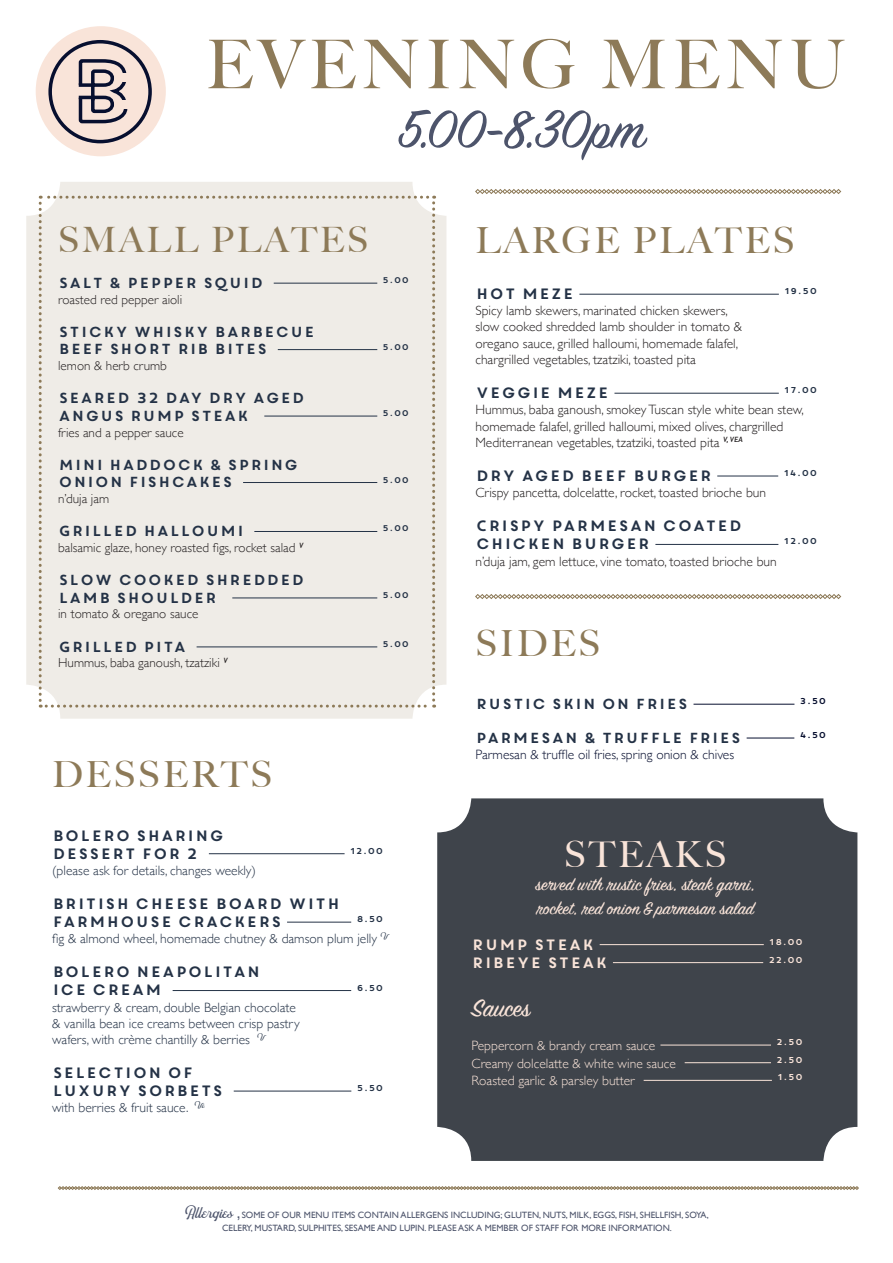
<style>
.page{position:relative;width:893px;height:1263px;background:#fff}
.page>*{position:absolute;margin:0;border:0;box-sizing:border-box;transform-origin:0 0}
.t1{font:500 67.35px "Big Caslon";letter-spacing:.075em;color:#8d7a58}
.t2{font:59.4px "Sign Painter House Script";color:#4d546b}
.t3{font:500 36px "Big Caslon";letter-spacing:.075em;color:#8d7a58}
.t4{font:500 36px "Big Caslon";letter-spacing:.075em;color:#f9e4d9}
.t5{font:500 34.95px "Big Caslon";letter-spacing:.075em;color:#8d7a58}
.t6{font:27px "Sign Painter House Script";letter-spacing:-.005em;color:#f9e4d9}
.t7{font:19.5px/23.4px "Sign Painter House Script";color:#f9e4d9}
.t8{font:15px/18px "Core Circus";color:#243246}
.t9{font:15px "Core Circus";color:#f9e4d9}
.t10{font:14.55px/17.5px "Core Circus";color:#243246}
.t11{font:300 13.5px/16.2px "Gill Sans";color:#231f20}
.t12{font:300 13.5px/16.2px "Gill Sans";color:#243246}
.t13{font:300 13.5px "Gill Sans";color:#f9e4d9}
.t14{font:300 13.5px "Gill Sans";color:#070f2f}
.t15{font:300 13.05px "Gill Sans";color:#231f20}
.t16{font:9.15px/12.8px "Gill Sans";color:#4d546b;text-align:center}
.t17{font:8.55px "Core Circus";color:#243246}
.t18{font:8.55px "Core Circus";color:#f9e4d9}
.t19{font:8.55px "Core Circus";color:#070f2f}
.t20{font:8.4px "Core Circus";color:#243246}
.s1{font-family:"Bouchers Script";font-size:15.6px}
</style>
<div class="page">
<div style="left:26px;top:182px;width:420px;height:537px;background:#efece7;border-radius:34px"></div>
<svg style="left:39px;top:196px;width:396px;height:512px"></svg>
<svg style="left:475px;top:189px;width:366px;height:5px"></svg>
<svg style="left:475px;top:594px;width:366px;height:5px"></svg>
<hr style="left:274px;top:283px;width:103px;height:1px;background:#243246">
<hr style="left:278px;top:349px;width:99px;height:1px;background:#243246">
<hr style="left:264px;top:416px;width:113px;height:1px;background:#243246">
<hr style="left:243px;top:482px;width:134px;height:1px;background:#243246">
<hr style="left:254px;top:531px;width:123px;height:1px;background:#243246">
<hr style="left:232px;top:598px;width:145px;height:1px;background:#243246">
<hr style="left:197px;top:647px;width:180px;height:1px;background:#243246">
<hr style="left:579px;top:294px;width:200px;height:1px;background:#243246">
<hr style="left:614px;top:393px;width:165px;height:1px;background:#243246">
<hr style="left:717px;top:476px;width:61px;height:1px;background:#243246">
<hr style="left:655px;top:544px;width:123px;height:1px;background:#243246">
<hr style="left:693px;top:704px;width:101px;height:1px;background:#070f2f">
<hr style="left:747px;top:738px;width:47px;height:1px;background:#070f2f">
<div style="left:36px;top:26px;width:130px;height:130px;background:#f9e4d9;border-radius:50%"></div>
<div style="left:48px;top:40px;width:104px;height:103px;border:4px solid #070f2f;border-radius:50%"></div>
<svg style="left:78px;top:59px;width:50px;height:65px"></svg>
<div style="left:118px;top:73px;width:12px;height:9px;background:#f9e4d9"></div>
<div style="left:118px;top:100px;width:12px;height:9px;background:#f9e4d9"></div>
<svg style="left:58px;top:1186px;width:801px;height:4px;background:#b7ac97"></svg>
<hr style="left:209px;top:853px;width:136px;height:1px;background:#243246">
<hr style="left:287px;top:922px;width:64px;height:1px;background:#243246">
<hr style="left:173px;top:990px;width:178px;height:1px;background:#243246">
<hr style="left:234px;top:1091px;width:117px;height:1px;background:#243246">
<div style="left:437px;top:798px;width:420px;height:363px;background:#3f444b;border-radius:34px"></div>
<hr style="left:600px;top:944px;width:164px;height:1px;background:#f9e4d9">
<hr style="left:613px;top:962px;width:150px;height:1px;background:#f9e4d9">
<hr style="left:660px;top:1045px;width:111px;height:1px;background:#f9e4d9">
<hr style="left:685px;top:1062px;width:86px;height:1px;background:#f9e4d9">
<hr style="left:644px;top:1080px;width:128px;height:1px;background:#f9e4d9">
<p class="t1" style="left:206px;top:9px;width:641px">EVENING MENU</p>
<p class="t2" style="left:398px;top:93px;width:249px">5.00-8.30pm</p>
<p class="t5" style="left:58px;top:211px;width:312px">SMALL PLATES</p>
<p class="t10" style="left:58px;top:273px;width:207px">SALT &amp; PEPPER SQUID</p>
<p class="t20" style="left:382px;top:274px;width:29px">5.00</p>
<p class="t15" style="left:58px;top:289px;width:126px">roasted red pepper aioli</p>
<p class="t10" style="left:58px;top:322px;width:259px">STICKY WHISKY BARBECUE<br>BEEF SHORT RIB BITES</p>
<p class="t20" style="left:382px;top:341px;width:29px">5.00</p>
<p class="t15" style="left:58px;top:355px;width:110px">lemon &amp; herb crumb</p>
<p class="t10" style="left:58px;top:389px;width:249px">SEARED 32 DAY DRY AGED<br>ANGUS RUMP STEAK</p>
<p class="t15" style="left:58px;top:422px;width:127px">fries and a pepper sauce</p>
<p class="t10" style="left:58px;top:455px;width:242px">MINI HADDOCK &amp; SPRING<br>ONION FISHCAKES</p>
<p class="t20" style="left:382px;top:407px;width:29px">5.00</p>
<p class="t20" style="left:382px;top:474px;width:29px">5.00</p>
<p class="t15" style="left:58px;top:488px;width:52px">n’duja jam</p>
<p class="t10" style="left:58px;top:522px;width:188px">GRILLED HALLOUMI</p>
<p class="t20" style="left:382px;top:523px;width:29px">5.00</p>
<p class="t15" style="left:58px;top:537px;width:247px">balsamic glaze, honey roasted figs, rocket salad <sup>V</sup></p>
<p class="t10" style="left:58px;top:571px;width:248px">SLOW COOKED SHREDDED<br>LAMB SHOULDER</p>
<p class="t20" style="left:382px;top:589px;width:29px">5.00</p>
<p class="t15" style="left:58px;top:604px;width:142px">in tomato &amp; oregano sauce</p>
<p class="t10" style="left:58px;top:637px;width:130px">GRILLED PITA</p>
<p class="t20" style="left:382px;top:638px;width:29px">5.00</p>
<p class="t15" style="left:58px;top:653px;width:171px">Hummus, baba ganoush, tzatziki <sup>V</sup></p>
<p class="t3" style="left:52px;top:745px;width:222px">DESSERTS</p>
<p class="t8" style="left:52px;top:826px;width:174px">BOLERO SHARING<br>DESSERT FOR 2</p>
<p class="t17" style="left:350px;top:845px;width:35px">12.00</p>
<p class="t12" style="left:52px;top:862px;width:205px">(please ask for details, changes weekly)</p>
<p class="t8" style="left:52px;top:894px;width:290px">BRITISH CHEESE BOARD WITH<br>FARMHOUSE CRACKERS</p>
<p class="t17" style="left:356px;top:913px;width:29px">8.50</p>
<p class="t12" style="left:52px;top:930px;width:337px">fig &amp; almond wheel, homemade chutney &amp; damson plum jelly <sup>V</sup></p>
<p class="t8" style="left:52px;top:962px;width:210px">BOLERO NEAPOLITAN<br>ICE CREAM</p>
<p class="t17" style="left:356px;top:982px;width:29px">6.50</p>
<p class="t12" style="left:52px;top:998px;width:249px">strawberry &amp; cream, double Belgian chocolate &amp; vanilla bean ice creams between crisp pastry wafers, with crème chantilly &amp; berries <sup>V</sup></p>
<p class="t8" style="left:52px;top:1063px;width:173px">SELECTION OF<br>LUXURY SORBETS</p>
<p class="t12" style="left:52px;top:1099px;width:153px">with berries &amp; fruit sauce. <sup>Ve</sup></p>
<p class="t17" style="left:356px;top:1082px;width:29px">5.50</p>
<p class="t3" style="left:475px;top:211px;width:321px">LARGE PLATES</p>
<p class="t8" style="left:475px;top:284px;width:100px">HOT MEZE</p>
<p class="t17" style="left:784px;top:285px;width:35px">19.50</p>
<p class="t11" style="left:475px;top:302px;width:268px">Spicy lamb skewers, marinated chicken skewers, slow cooked shredded lamb shoulder in tomato &amp; oregano sauce, grilled halloumi, homemade falafel, chargrilled vegetables, tzatziki, toasted pita</p>
<p class="t8" style="left:475px;top:383px;width:135px">VEGGIE MEZE</p>
<p class="t17" style="left:784px;top:384px;width:35px">17.00</p>
<p class="t11" style="left:475px;top:401px;width:330px">Hummus, baba ganoush, smokey Tuscan style white bean stew, homemade falafel, grilled halloumi, mixed olives, chargrilled<br>Mediterranean vegetables, tzatziki, toasted pita <sup>V,</sup> <sup>VEA</sup></p>
<p class="t8" style="left:475px;top:466px;width:238px">DRY AGED BEEF BURGER</p>
<p class="t17" style="left:783px;top:467px;width:36px">14.00</p>
<p class="t11" style="left:475px;top:484px;width:292px">Crispy pancetta, dolcelatte, rocket, toasted brioche bun</p>
<p class="t8" style="left:475px;top:516px;width:269px">CRISPY PARMESAN COATED<br>CHICKEN BURGER</p>
<p class="t17" style="left:783px;top:536px;width:35px">12.00</p>
<p class="t11" style="left:475px;top:552px;width:303px">n’duja jam, gem lettuce, vine tomato, toasted brioche bun</p>
<p class="t3" style="left:475px;top:614px;width:126px">SIDES</p>
<p class="t10" style="left:475px;top:694px;width:214px">RUSTIC SKIN ON FRIES</p>
<p class="t19" style="left:800px;top:695px;width:29px">3.50</p>
<p class="t10" style="left:475px;top:728px;width:268px">PARMESAN &amp; TRUFFLE FRIES</p>
<p class="t19" style="left:799px;top:729px;width:29px">4.50</p>
<p class="t14" style="left:475px;top:744px;width:260px">Parmesan &amp; truffle oil fries, spring onion &amp; chives</p>
<p class="t4" style="left:564px;top:825px;width:164px">STEAKS</p>
<p class="t7" style="left:536px;top:875px;width:221px">served with rustic fries, steak garni, rocket, red onion &amp; parmesan salad</p>
<p class="t9" style="left:472px;top:934px;width:124px">RUMP STEAK</p>
<p class="t18" style="left:769px;top:936px;width:36px">18.00</p>
<p class="t9" style="left:472px;top:952px;width:138px">RIBEYE STEAK</p>
<p class="t18" style="left:768px;top:954px;width:36px">22.00</p>
<p class="t6" style="left:472px;top:991px;width:60px">Sauces</p>
<p class="t13" style="left:472px;top:1035px;width:185px">Peppercorn &amp; brandy cream sauce</p>
<p class="t18" style="left:776px;top:1036px;width:28px">2.50</p>
<p class="t13" style="left:472px;top:1052px;width:206px">Creamy dolcelatte &amp; white wine sauce</p>
<p class="t18" style="left:776px;top:1054px;width:28px">2.50</p>
<p class="t13" style="left:472px;top:1070px;width:165px">Roasted garlic &amp; parsley butter</p>
<p class="t18" style="left:777px;top:1071px;width:28px">1.50</p>
<p class="t16" style="left:185px;top:1209px;width:525px"><span class="s1">Allergies</span> SOME OF OUR MENU ITEMS CONTAIN ALLERGENS INCLUDING; GLUTEN, NUTS, MILK, EGGS, FISH, SHELLFISH, SOYA,<br>CELERY, MUSTARD, SULPHITES, SESAME AND LUPIN. PLEASE ASK A MEMBER OF STAFF FOR MORE INFORMATION.</p>
</div>
